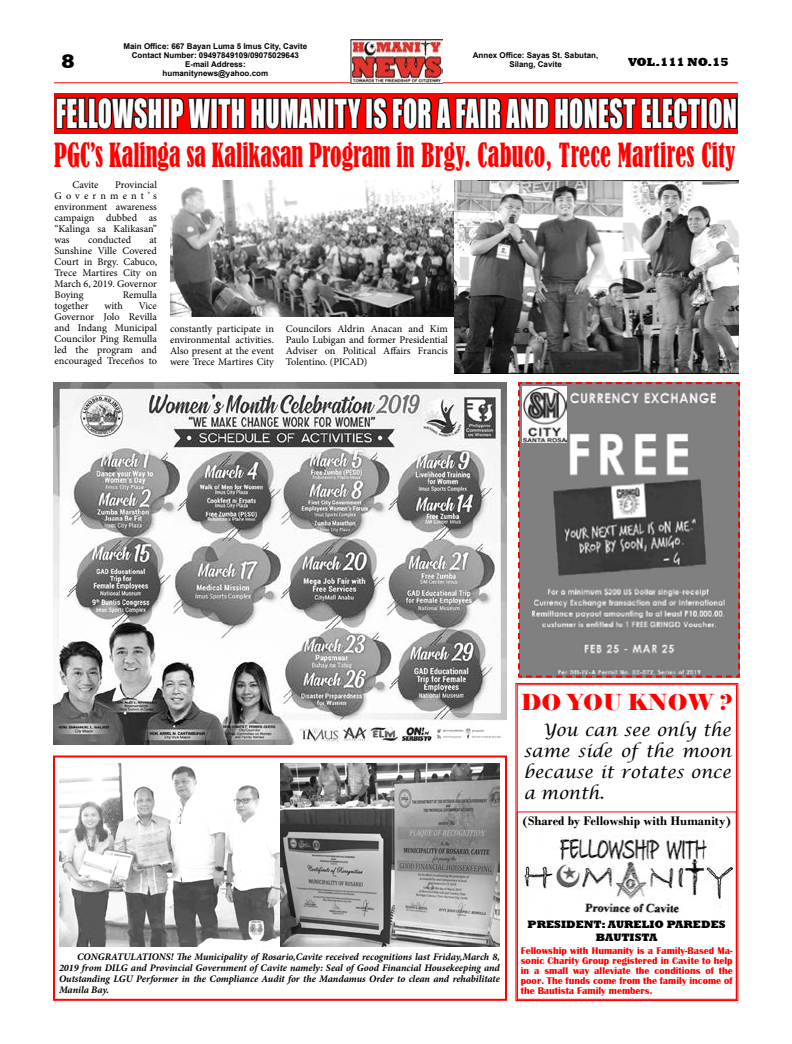
<style>
.page{position:relative;width:792px;height:1044px;background:#fff}
.page>*{position:absolute;margin:0;border:0;box-sizing:border-box;transform-origin:0 0}
.t1{font:36.7px "Impact";letter-spacing:.015em;color:#fff;scale:.71 1}
.t2{font:condensed 31.2px "Bernard";color:#f00;scale:.77 1}
.t3{font:22px "Elephant";color:#f00}
.t4{font:800 20px "Rockwell";color:#000}
.t5{font:italic 17px/21px "Lucida Calligraphy";color:#000;text-align:justify}
.t6{font:700 13px "Bodoni";color:#000}
.t7{font:800 12px "Rockwell";color:#000}
.t8{font:800 11px/13px "Rockwell";color:#000;text-align:center}
.t9{font:10.2px/11px "Minion Pro";color:#000;text-align:justify}
.t10{font:italic 700 10px/11px "Minion Pro";letter-spacing:-.005em;color:#000;text-align:justify}
.t11{font:700 10px/10px "Britannic";color:#f00;text-align:justify}
.t12{font:700 8px/9px "Arial";color:#000;text-align:center}
</style>
<div class="page">
<div style="left:54px;top:93px;width:684px;height:41px;background:#f00"></div>
<hr style="left:54px;top:82px;width:684px;height:1px;background:#f00">
<img style="left:350px;top:40px;width:93px;height:43px">
<svg style="left:516px;top:683px;width:222px;height:318px"></svg>
<div style="left:517px;top:684px;width:220px;height:316px;border:1px solid #f00"></div>
<svg style="left:55px;top:97px;width:108px;height:33px"></svg>
<div style="left:163px;top:98px;width:7px;height:31px;border:2px solid #000"></div>
<svg style="left:170px;top:66px;width:193px;height:64px"></svg>
<div style="left:366px;top:98px;width:7px;height:31px;border:2px solid #000"></div>
<svg style="left:372px;top:79px;width:366px;height:51px"></svg>
<svg style="left:518px;top:382px;width:222px;height:296px;background:#837f7f"></svg>
<img style="left:59px;top:763px;width:441px;height:184px">
<div style="left:53px;top:756px;width:454px;height:245px;border:2px solid #f00"></div>
<img style="left:53px;top:382px;width:453px;height:363px">
<img style="left:454px;top:180px;width:284px;height:193px">
<img style="left:170px;top:181px;width:284px;height:135px">
<img style="left:523px;top:387px;width:44px;height:55px">
<p class="t12" style="left:124px;top:42px;width:185px">Main Office: 667 Bayan Luma 5 Imus City, Cavite Contact Number: 09497849109/09075029643<br>E-mail Address:<br>humanitynews@yahoo.com</p>
<p class="t12" style="left:473px;top:51px;width:127px">Annex Office: Sayas St. Sabutan,<br>Silang, Cavite</p>
<h3 class="t4" style="left:61px;top:50px;width:15px">8</h3>
<p class="t7" style="left:628px;top:55px;width:102px">VOL.111 NO.15</p>
<h1 class="t1" style="left:56px;top:85px;width:961px">FELLOWSHIP WITH HUMANITY IS FOR A FAIR AND HONEST ELECTION</h1>
<h2 class="t2" style="left:54px;top:137px;width:886px">PGC’s Kalinga sa Kalikasan Program in Brgy. Cabuco, Trece Martires City</h2>
<p class="t9" style="left:55px;top:179px;width:104px;text-indent:61px">Provincial Government’s environment awareness campaign dubbed as “Kalinga sa Kalikasan” was</p>
<p class="t9" style="left:72px;top:179px;width:28px">Cavite</p>
<p class="t9" style="left:88px;top:234px;width:45px">conducted</p>
<p class="t9" style="left:55px;top:234px;width:104px;text-indent:95px">at Sunshine Ville Covered Court in Brgy. Cabuco, Trece Martires City on March 6, 2019. Governor Boying</p>
<p class="t9" style="left:123px;top:289px;width:36px">Remulla</p>
<p class="t9" style="left:55px;top:300px;width:36px">together</p>
<p class="t9" style="left:105px;top:300px;width:20px">with</p>
<p class="t9" style="left:55px;top:300px;width:104px;text-indent:84px">Vice Governor Jolo Revilla and Indang Municipal Councilor Ping Remulla led the program and encouraged Treceños to</p>
<p class="t9" style="left:170px;top:324px;width:106px">constantly participate in environmental activities.<br>Also present at the event were Trece Martires City</p>
<p class="t9" style="left:286px;top:324px;width:163px">Councilors Aldrin Anacan and Kim Paulo Lubigan and former Presidential Adviser on Political Affairs Francis Tolentino. (PICAD)</p>
<h3 class="t3" style="left:521px;top:688px;width:214px">DO YOU KNOW ?</h3>
<h3 class="t5" style="left:524px;top:720px;width:209px;text-indent:18px">You can see only the same side of the moon because it rotates once a month.</h3>
<p class="t6" style="left:522px;top:813px;width:210px">(Shared by Fellowship with Humanity)</p>
<p class="t10" style="left:59px;top:951px;width:442px;text-indent:18px">CONGRATULATIONS! The Municipality of Rosario,Cavite received recognitions last Friday,March 8, 2019 from DILG and Provincial Government of Cavite namely: Seal of Good Financial Housekeeping and Outstanding LGU Performer in the Compliance Audit for the Mandamus Order to clean and rehabilitate Manila Bay.</p>
<p class="t8" style="left:528px;top:918px;width:200px">PRESIDENT: AURELIO PAREDES<br>BAUTISTA</p>
<p class="t11" style="left:521px;top:945px;width:213px">Fellowship with Humanity is a Family-Based Ma&shy;sonic Charity Group registered in Cavite to help in a small way alleviate the conditions of the poor. The funds come from the family income of the Bautista Family members.</p>
</div>
